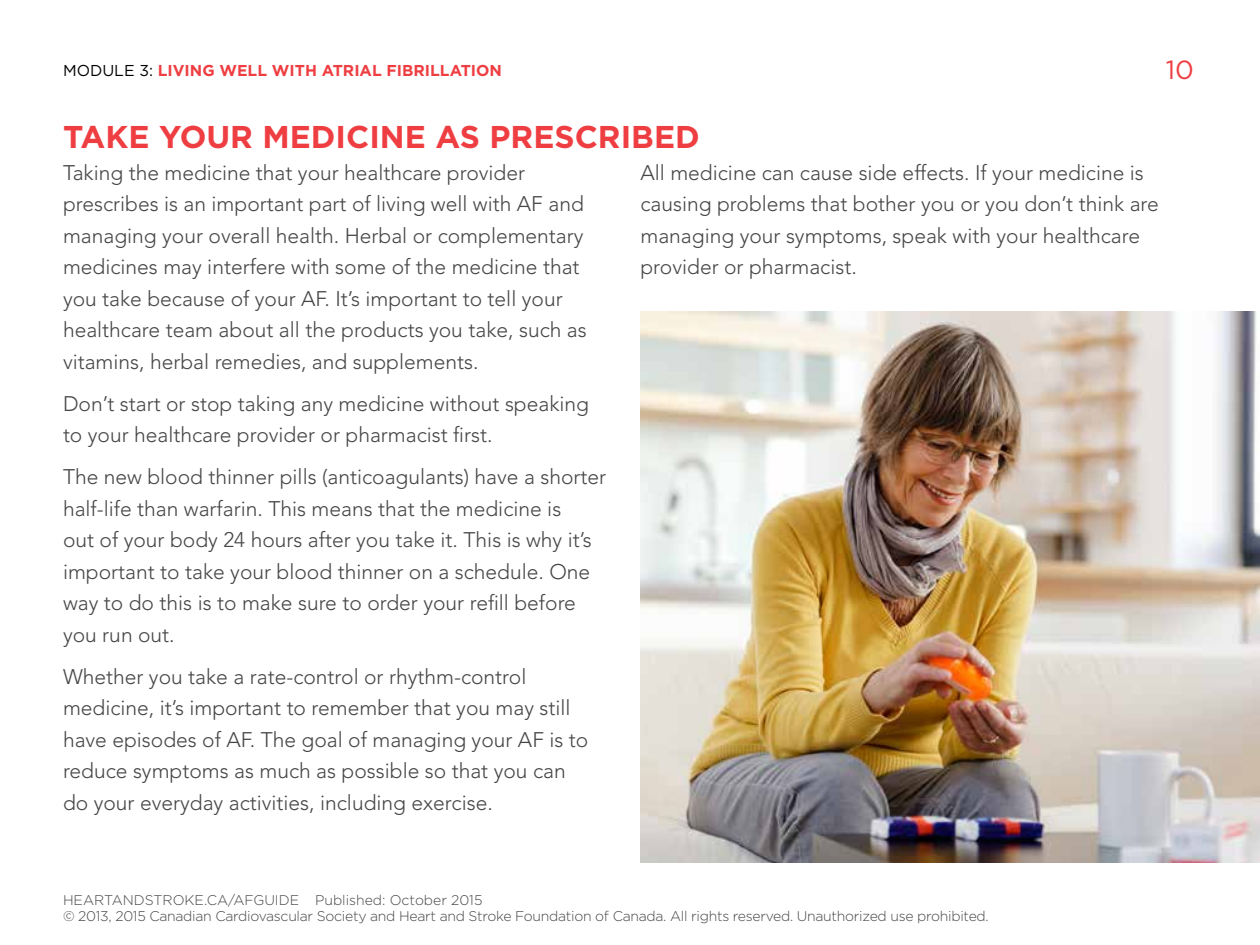
<style>
.page{position:relative;width:1260px;height:945px;background:#fff}
.page>*{position:absolute;margin:0;border:0;box-sizing:border-box;transform-origin:0 0}
.t1{font:700 31.5px "Gotham";color:#ef3e42}
.t2{font:26.25px "Gotham";color:#ef3e42}
.t3{font:300 21px/31.5px "Avenir LT Std";color:#464547}
.t4{font:700 15.75px "Gotham";color:#ef3e42}
.t5{font:300 14px/16.8px "Gotham";letter-spacing:-.02em;color:#464547}
.s1{font-weight:400;color:#000}
</style>
<div class="page">
<img style="left:640px;top:312px;width:620px;height:551px">
<p class="t4" style="left:63px;top:60px;width:441px"><span class="s1">MODULE 3:</span> LIVING WELL WITH ATRIAL FIBRILLATION</p>
<p class="t2" style="left:1166px;top:53px;width:30px">10</p>
<h1 class="t1" style="left:63px;top:116px;width:638px">TAKE YOUR MEDICINE AS PRESCRIBED</h1>
<p class="t3" style="left:63px;top:157px;width:525px">Taking the medicine that your healthcare provider prescribes is an important part of living well with AF and managing your overall health. Herbal or complementary medicines may interfere with some of the medicine that you take because of your AF. It’s important to tell your healthcare team about all the products you take, such as vitamins, herbal remedies, and supplements.</p>
<p class="t3" style="left:63px;top:388px;width:528px">Don’t start or stop taking any medicine without speaking to your healthcare provider or pharmacist first.</p>
<p class="t3" style="left:63px;top:461px;width:545px">The new blood thinner pills (anticoagulants) have a shorter half-life than warfarin. This means that the medicine is<br>out of your body 24 hours after you take it. This is why it’s important to take your blood thinner on a schedule. One way to do this is to make sure to order your refill before you run out.</p>
<p class="t3" style="left:63px;top:661px;width:527px">Whether you take a rate-control or rhythm-control medicine, it’s important to remember that you may still have episodes of AF. The goal of managing your AF is to reduce symptoms as much as possible so that you can do your everyday activities, including exercise.</p>
<p class="t3" style="left:640px;top:157px;width:520px">All medicine can cause side effects. If your medicine is causing problems that bother you or you don’t think are managing your symptoms, speak with your healthcare provider or pharmacist.</p>
<p class="t5" style="left:63px;top:891px;width:927px">HEARTANDSTROKE.CA/AFGUIDE Published: October 2015<br>© 2013, 2015 Canadian Cardiovascular Society and Heart and Stroke Foundation of Canada. All rights reserved. Unauthorized use prohibited.</p>
</div>
